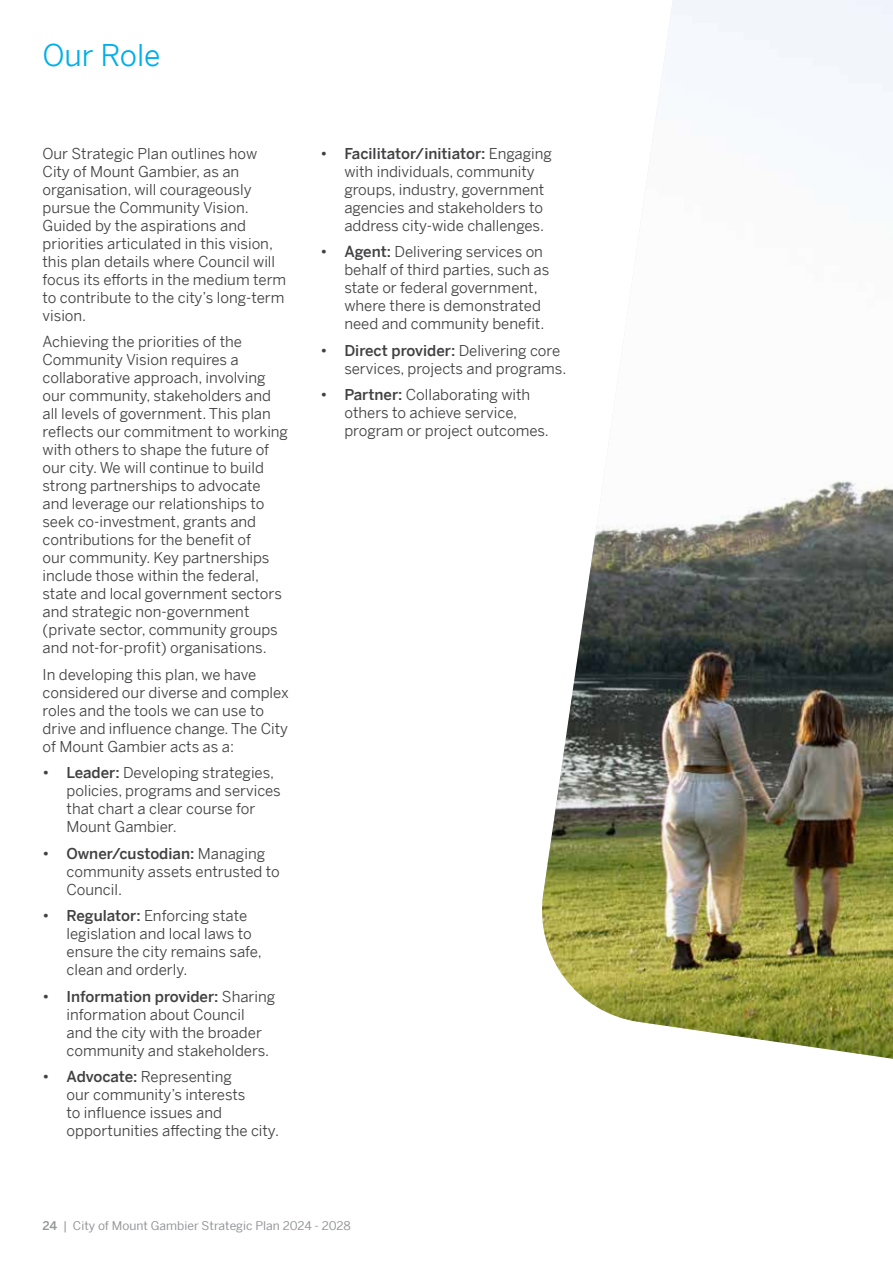
<style>
.page{position:relative;width:893px;height:1263px;background:#fff}
.page>*{position:absolute;margin:0;border:0;box-sizing:border-box;transform-origin:0 0}
.t1{font:30px "Benton Sans";color:#00afe9}
.t2{font:15px/18px "Benton Sans";color:#414042}
.t3{font:12px "Benton Sans";color:#939598}
.s1{font-weight:500}
</style>
<div class="page">
<img style="left:542px;top:0;width:351px;height:1059px">
<h1 class="t1" style="left:43px;top:37px;width:120px">Our Role</h1>
<p class="t2" style="left:43px;top:144px;width:245px">Our Strategic Plan outlines how<br>City of Mount Gambier, as an organisation, will courageously pursue the Community Vision.<br>Guided by the aspirations and priorities articulated in this vision, this plan details where Council will focus its efforts in the medium term to contribute to the city’s long-term vision.</p>
<p class="t2" style="left:43px;top:333px;width:247px">Achieving the priorities of the Community Vision requires a collaborative approach, involving our community, stakeholders and all levels of government. This plan reflects our commitment to working with others to shape the future of our city. We will continue to build strong partnerships to advocate and leverage our relationships to seek co-investment, grants and contributions for the benefit of<br>our community. Key partnerships include those within the federal, state and local government sectors and strategic non-government (private sector, community groups and not-for-profit) organisations.</p>
<p class="t2" style="left:43px;top:665px;width:248px">In developing this plan, we have considered our diverse and complex roles and the tools we can use to drive and influence change. The City of Mount Gambier acts as a:</p>
<p class="t2" style="left:67px;top:764px;width:216px;text-indent:-24px"><span class="s1">• Leader:</span> Developing strategies, policies, programs and services that chart a clear course for<br>Mount Gambier.</p>
<p class="t2" style="left:67px;top:844px;width:215px;text-indent:-24px"><span class="s1">• Owner/custodian:</span> Managing community assets entrusted to<br>Council.</p>
<p class="t2" style="left:67px;top:907px;width:197px;text-indent:-24px"><span class="s1">• Regulator:</span> Enforcing state legislation and local laws to ensure the city remains safe, clean and orderly.</p>
<p class="t2" style="left:67px;top:987px;width:210px;text-indent:-24px"><span class="s1">• Information provider:</span> Sharing information about Council<br>and the city with the broader community and stakeholders.</p>
<p class="t2" style="left:67px;top:1068px;width:214px;text-indent:-24px"><span class="s1">• Advocate:</span> Representing<br>our community’s interests<br>to influence issues and opportunities affecting the city.</p>
<p class="t2" style="left:344px;top:144px;width:209px;text-indent:-24px"><span class="s1">• Facilitator/initiator:</span> Engaging with individuals, community groups, industry, government agencies and stakeholders to address city-wide challenges.</p>
<p class="t2" style="left:344px;top:243px;width:206px;text-indent:-24px"><span class="s1">• Agent:</span> Delivering services on behalf of third parties, such as state or federal government, where there is demonstrated need and community benefit.</p>
<p class="t2" style="left:344px;top:341px;width:224px;text-indent:-24px"><span class="s1">• Direct provider:</span> Delivering core services, projects and programs.</p>
<p class="t2" style="left:344px;top:386px;width:206px;text-indent:-24px"><span class="s1">• Partner:</span> Collaborating with others to achieve service, program or project outcomes.</p>
<p class="t3" style="left:43px;top:1218px;width:310px"><span class="s1">24</span> | City of Mount Gambier Strategic Plan 2024 - 2028</p>
</div>
